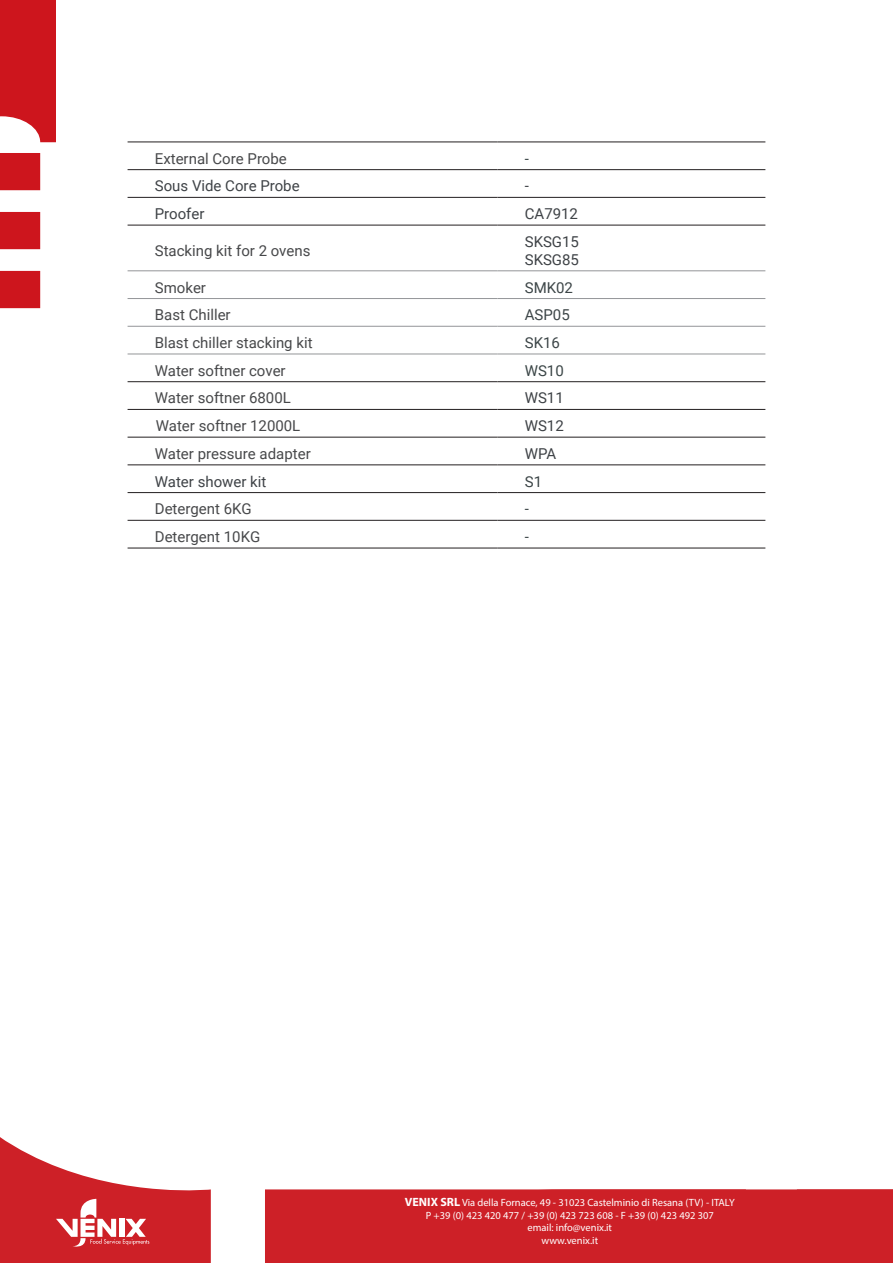
<style>
.page{position:relative;width:893px;height:1263px;background:#fff}
.page>*{position:absolute;margin:0;border:0;box-sizing:border-box;transform-origin:0 0}
.t1{font:15px "Roboto";color:#47484a}
.t2{font:15px "Roboto";color:#3e4246}
.t3{font:15px "Roboto";color:#3c4547}
.t4{font:15px "Roboto";color:#3b4647}
.t5{font:10.5px/12.6px "Myriad Pro";color:#fff;text-align:center}
.s1{font-weight:700;font-size:12px}
</style>
<div class="page">
<div style="left:746px;top:1189px;width:51px;height:74px;background:#cd2027"></div>
<svg style="left:0;top:1137px;width:156px;height:52px"></svg>
<svg style="left:0;top:1189px;width:746px;height:74px;background:#d13239"></svg>
<div style="left:797px;top:1189px;width:96px;height:74px;background:#cd2027"></div>
<svg style="left:0;top:0;width:56px;height:142px;background:#d22d34"></svg>
<svg style="left:0;top:153px;width:40px;height:155px"></svg>
<svg style="left:56px;top:1199px;width:93px;height:50px"></svg>
<hr style="left:128px;top:271px;width:369px;height:1px;background:#939598">
<hr style="left:497px;top:271px;width:268px;height:1px;background:#939598">
<hr style="left:128px;top:298px;width:369px;height:1px;background:#939598">
<hr style="left:497px;top:298px;width:268px;height:1px;background:#939598">
<hr style="left:128px;top:326px;width:369px;height:1px;background:#939598">
<hr style="left:497px;top:326px;width:268px;height:1px;background:#939598">
<hr style="left:128px;top:354px;width:369px;height:1px;background:#939598">
<hr style="left:497px;top:354px;width:268px;height:1px;background:#939598">
<hr style="left:128px;top:142px;width:369px;height:1px;background:#231f20">
<hr style="left:128px;top:381px;width:369px;height:1px;background:#231f20">
<hr style="left:128px;top:169px;width:369px;height:1px;background:#231f20">
<hr style="left:128px;top:197px;width:369px;height:1px;background:#231f20">
<hr style="left:128px;top:225px;width:369px;height:1px;background:#231f20">
<hr style="left:497px;top:225px;width:268px;height:1px;background:#231f20">
<hr style="left:128px;top:409px;width:369px;height:1px;background:#231f20">
<hr style="left:497px;top:409px;width:268px;height:1px;background:#231f20">
<hr style="left:128px;top:437px;width:369px;height:1px;background:#231f20">
<hr style="left:497px;top:437px;width:268px;height:1px;background:#231f20">
<hr style="left:128px;top:465px;width:369px;height:1px;background:#231f20">
<hr style="left:497px;top:465px;width:268px;height:1px;background:#231f20">
<hr style="left:128px;top:492px;width:369px;height:1px;background:#231f20">
<hr style="left:497px;top:142px;width:268px;height:1px;background:#231f20">
<hr style="left:497px;top:381px;width:268px;height:1px;background:#231f20">
<hr style="left:497px;top:492px;width:268px;height:1px;background:#231f20">
<hr style="left:128px;top:520px;width:369px;height:1px;background:#231f20">
<hr style="left:497px;top:169px;width:268px;height:1px;background:#231f20">
<hr style="left:497px;top:197px;width:268px;height:1px;background:#231f20">
<hr style="left:497px;top:520px;width:268px;height:1px;background:#231f20">
<hr style="left:128px;top:548px;width:369px;height:1px;background:#231f20">
<hr style="left:497px;top:548px;width:268px;height:1px;background:#231f20">
<p class="t1" style="left:155px;top:148px;width:134px">External Core Probe</p>
<p class="t4" style="left:525px;top:148px;width:6px">-</p>
<p class="t2" style="left:155px;top:176px;width:146px">Sous Vide Core Probe</p>
<p class="t2" style="left:525px;top:176px;width:6px">-</p>
<p class="t2" style="left:155px;top:203px;width:51px">Proofer</p>
<p class="t2" style="left:525px;top:203px;width:55px">CA7912</p>
<p class="t1" style="left:155px;top:240px;width:157px">Stacking kit for 2 ovens</p>
<p class="t2" style="left:525px;top:231px;width:56px">SKSG15</p>
<p class="t2" style="left:525px;top:249px;width:56px">SKSG85</p>
<p class="t1" style="left:155px;top:277px;width:53px">Smoker</p>
<p class="t3" style="left:525px;top:277px;width:50px">SMK02</p>
<p class="t1" style="left:155px;top:304px;width:77px">Bast Chiller</p>
<p class="t3" style="left:525px;top:304px;width:46px">ASP05</p>
<p class="t1" style="left:155px;top:332px;width:159px">Blast chiller stacking kit</p>
<p class="t3" style="left:525px;top:332px;width:37px">SK16</p>
<p class="t1" style="left:155px;top:360px;width:132px">Water softner cover</p>
<p class="t4" style="left:525px;top:360px;width:41px">WS10</p>
<p class="t1" style="left:155px;top:388px;width:138px">Water softner 6800L</p>
<p class="t2" style="left:525px;top:388px;width:41px">WS11</p>
<p class="t1" style="left:156px;top:415px;width:146px">Water softner 12000L</p>
<p class="t2" style="left:525px;top:415px;width:41px">WS12</p>
<p class="t1" style="left:155px;top:443px;width:157px">Water pressure adapter</p>
<p class="t2" style="left:525px;top:443px;width:33px">WPA</p>
<p class="t2" style="left:155px;top:471px;width:113px">Water shower kit</p>
<p class="t3" style="left:525px;top:471px;width:19px">S1</p>
<p class="t1" style="left:155px;top:498px;width:99px">Detergent 6KG</p>
<p class="t3" style="left:525px;top:498px;width:6px">-</p>
<p class="t1" style="left:155px;top:526px;width:107px">Detergent 10KG</p>
<p class="t3" style="left:525px;top:526px;width:6px">-</p>
<p class="t5" style="left:405px;top:1196px;width:331px"><span class="s1">VENIX SRL</span> Via della Fornace, 49 - 31023 Castelminio di Resana (TV) - ITALY P +39 (0) 423 420 477 / +39 (0) 423 723 608 - F +39 (0) 423 492 307<br>email: info@venix.it<br>www.venix.it</p>
</div>
